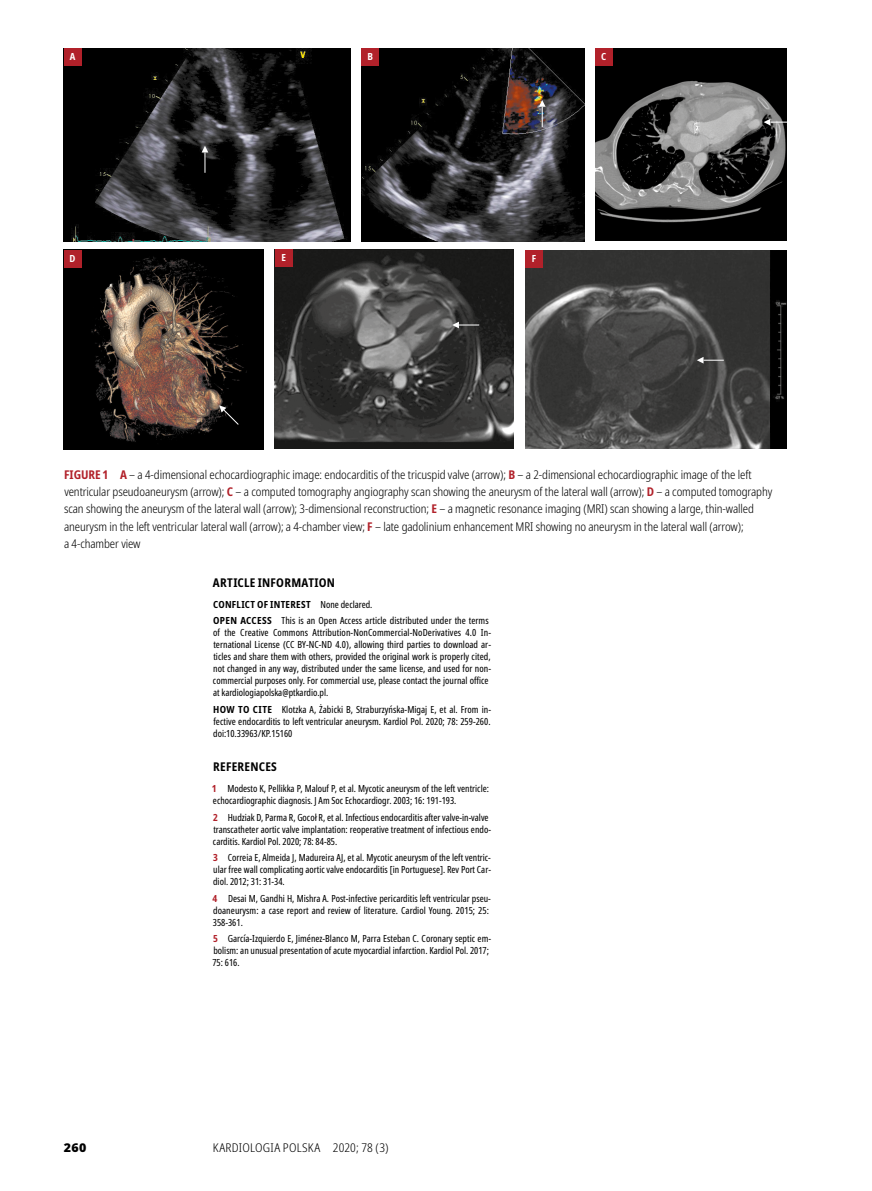
<style>
.page{position:relative;width:872px;height:1191px;background:#fff}
.page>*{position:absolute;margin:0;border:0;box-sizing:border-box;transform-origin:0 0}
.t1{font:300 condensed 12px/17.4px "Noto Sans";letter-spacing:-.005em;color:#000}
.t2{font:700 condensed 12px "Noto Sans";letter-spacing:.02em;color:#000}
.t3{font:300 condensed 12px "Noto Sans";letter-spacing:.015em;color:#000;scale:1.04 1}
.t4{font:900 12px "Noto Sans";color:#000;scale:1.04 1}
.t5{font:extra-condensed 9.75px/12px "Noto Sans";color:#000}
.t6{font:700 condensed 9.75px "Noto Sans";color:#fff}
.s1{font-weight:700;color:#b1212a}
.s2{font-weight:700;font-stretch:condensed}
.s3{font-weight:700;font-stretch:condensed;color:#b1212a}
</style>
<div class="page">
<img style="left:64px;top:48px;width:286px;height:194px">
<img style="left:362px;top:48px;width:222px;height:193px">
<img style="left:595px;top:48px;width:192px;height:192px">
<img style="left:64px;top:250px;width:199px;height:199px">
<img style="left:275px;top:249px;width:238px;height:200px">
<img style="left:525px;top:250px;width:262px;height:198px">
<div style="left:64px;top:48px;width:17px;height:17px;background:#b1212a"></div>
<div style="left:64px;top:250px;width:17px;height:17px;background:#b1212a"></div>
<div style="left:275px;top:249px;width:17px;height:17px;background:#b1212a"></div>
<div style="left:525px;top:250px;width:18px;height:17px;background:#b1212a"></div>
<div style="left:361px;top:48px;width:18px;height:17px;background:#b1212a"></div>
<div style="left:595px;top:48px;width:17px;height:17px;background:#b1212a"></div>
<svg style="left:763px;top:119px;width:24px;height:6px"></svg>
<svg style="left:539px;top:100px;width:6px;height:27px"></svg>
<svg style="left:202px;top:146px;width:6px;height:27px"></svg>
<svg style="left:219px;top:405px;width:20px;height:20px"></svg>
<svg style="left:452px;top:322px;width:27px;height:6px"></svg>
<svg style="left:697px;top:357px;width:27px;height:6px"></svg>
<p class="t6" style="left:70px;top:50px;width:7px">A</p>
<p class="t6" style="left:367px;top:50px;width:7px">B</p>
<p class="t6" style="left:601px;top:50px;width:7px">C</p>
<p class="t6" style="left:69px;top:251px;width:7px">D</p>
<p class="t6" style="left:281px;top:251px;width:6px">E</p>
<p class="t6" style="left:532px;top:251px;width:6px">F</p>
<p class="t1" style="left:64px;top:466px;width:709px"><span class="s1">FIGURE 1 A</span> – a 4‑dimensional echocardiographic image: endocarditis of the tricuspid valve (arrow); <span class="s1">B</span> – a 2‑dimensional echocardiographic image of the left ventricular pseudoaneurysm (arrow); <span class="s1">C</span> – a computed tomography angiography scan showing the aneurysm of the lateral wall (arrow); <span class="s1">D</span> – a computed tomography scan showing the aneurysm of the lateral wall (arrow); 3‑dimensional reconstruction; <span class="s1">E</span> – a magnetic resonance imaging (MRI) scan showing a large, thin‑walled aneurysm in the left ventricular lateral wall (arrow); a 4‑chamber view; <span class="s1">F</span> – late gadolinium enhancement MRI showing no aneurysm in the lateral wall (arrow);<br>a 4‑chamber view</p>
<p class="t2" style="left:213px;top:573px;width:124px">ARTICLE INFORMATION</p>
<p class="t5" style="left:213px;top:596px;width:277px;line-height:16.5px"><span class="s2">CONFLICT OF INTEREST</span> None declared.<br><span class="s2">OPEN ACCESS</span> This is an Open Access article distributed under the terms</p>
<p class="t5" style="left:213px;top:627px;width:279px">of the Creative Commons Attribution-‑NonCommercial-‑NoDerivatives 4.0 In&shy;ternational License (CC BY-‑NC-‑ND 4.0), allowing third parties to download ar&shy;ticles and share them with others, provided the original work is properly cited, not changed in any way, distributed under the same license, and used for non&shy;commercial purposes only. For commercial use, please contact the journal office at kardiologiapolska@ptkardio.pl.</p>
<p class="t5" style="left:213px;top:703px;width:279px;text-align:justify"><span class="s2">HOW TO CITE</span> Klotzka A, Żabicki B, Straburzyńska-‑Migaj E, et al. From in&shy;fective endocarditis to left ventricular aneurysm. Kardiol Pol. 2020; 78: 259-260. doi:10.33963/KP.15160</p>
<p class="t2" style="left:213px;top:758px;width:65px">REFERENCES</p>
<p class="t5" style="left:212px;top:783px;width:278px"><span class="s3">1</span> Modesto K, Pellikka P, Malouf P, et al. Mycotic aneurysm of the left ventricle: echocardiographic diagnosis. J Am Soc Echocardiogr. 2003; 16: 191-193.</p>
<p class="t5" style="left:213px;top:811px;width:279px"><span class="s3">2</span> Hudziak D, Parma R, Gocoł R, et al. Infectious endocarditis after valve-‑in-‑valve transcatheter aortic valve implantation: reoperative treatment of infectious endo&shy;carditis. Kardiol Pol. 2020; 78: 84-85.</p>
<p class="t5" style="left:213px;top:852px;width:279px;text-align:justify"><span class="s3">3</span> Correia E, Almeida J, Madureira AJ, et al. Mycotic aneurysm of the left ventric&shy;ular free wall complicating aortic valve endocarditis [in Portuguese]. Rev Port Car&shy;diol. 2012; 31: 31-34.</p>
<p class="t5" style="left:212px;top:892px;width:280px"><span class="s3">4</span> Desai M, Gandhi H, Mishra A. Post-‑infective pericarditis left ventricular pseu&shy;doaneurysm: a case report and review of literature. Cardiol Young. 2015; 25:<br>358-361.</p>
<p class="t5" style="left:212px;top:933px;width:280px"><span class="s3">5</span> García-‑Izquierdo E, Jiménez-‑Blanco M, Parra Esteban C. Coronary septic em&shy;bolism: an unusual presentation of acute myocardial infarction. Kardiol Pol. 2017;<br>75: 616.</p>
<p class="t4" style="left:64px;top:1138px;width:23px">260</p>
<p class="t3" style="left:213px;top:1139px;width:170px">KARDIOLOGIA POLSKA 2020; 78 (3)</p>
</div>
